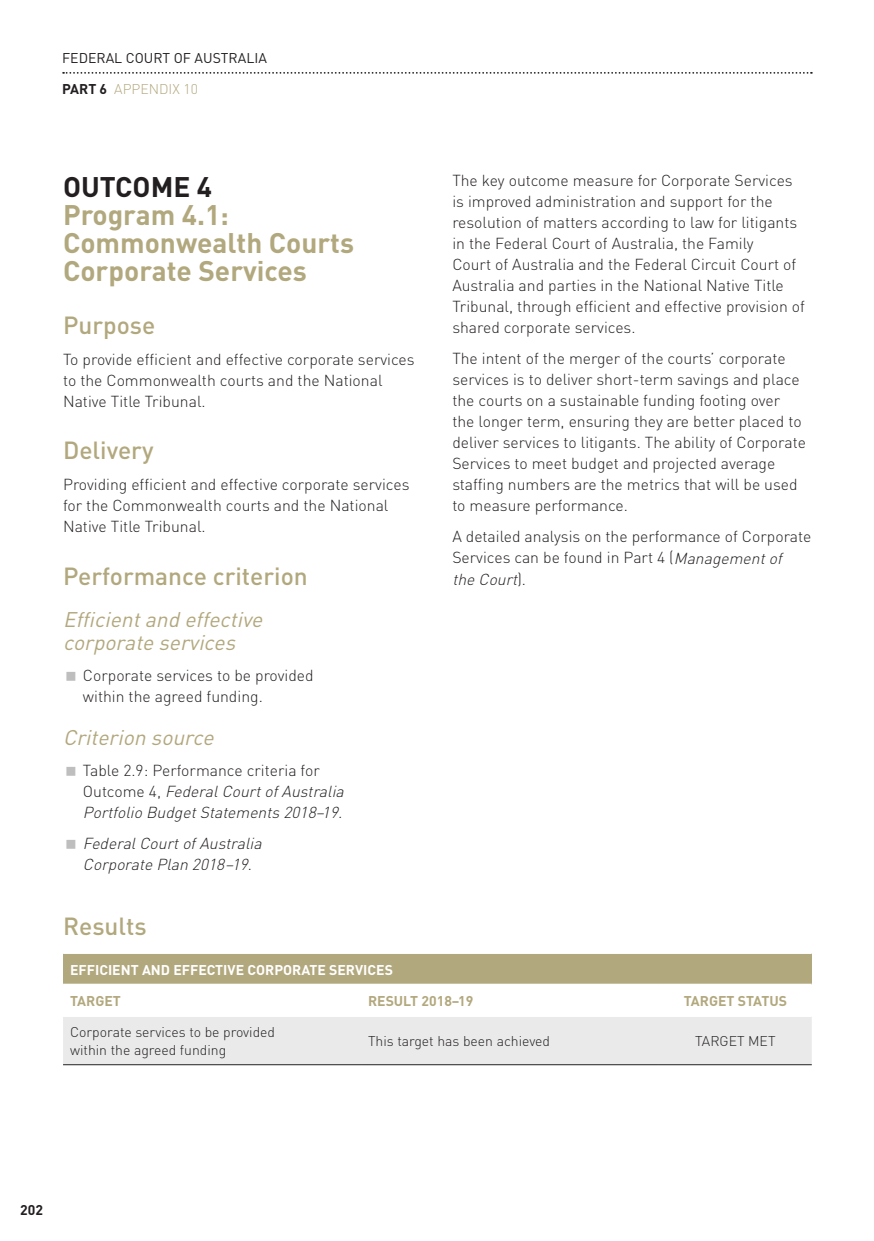
<style>
.page{position:relative;width:874px;height:1241px;background:#fff}
.page>*{position:absolute;margin:0;border:0;box-sizing:border-box;transform-origin:0 0}
.Head_2{font:700 28px/28px "DIN";color:#b2a87e}
.Head_3{font:500 24.5px "DIN";color:#b2a87e}
.Head_4{font:italic 21px/22.8px "DIN";color:#b2a87e}
.Body_para_2{font:300 15.75px/21px "DIN";color:#231f20}
.t1{font:italic 300 15.75px/21px "DIN";color:#231f20}
.Body_para_2-2{font:300 14px/17.5px "DIN";color:#231f20}
.TABLE_HEADING{font:700 14px "DIN";color:#fff}
.TABLE_HEADING-2{font:700 14px "DIN";color:#b2a87e}
.t2{font:14px "DIN";color:#231f20}
.t3{font:300 14px "DIN";color:#b2a87e}
.t4{font:700 14px "DIN";color:#231f20}
.s1{font-weight:700;color:#231f20}
.s2{color:#231f20}
.s3{font-style:normal}
.s4{font-style:italic}
</style>
<div class="page">
<svg style="left:63px;top:72px;width:748px;height:2px"></svg>
<div style="left:63px;top:952px;width:748px;height:32px;background:#b2a87e"></div>
<div style="left:63px;top:1017px;width:748px;height:47px;background:#e9eae9"></div>
<hr style="left:63px;top:952px;width:298px;height:1px;background:#fff">
<hr style="left:361px;top:952px;width:297px;height:1px;background:#fff">
<hr style="left:658px;top:952px;width:153px;height:1px;background:#fff">
<hr style="left:63px;top:1064px;width:298px;height:1px;background:#231f20">
<hr style="left:361px;top:1064px;width:297px;height:1px;background:#231f20">
<hr style="left:658px;top:1064px;width:153px;height:1px;background:#231f20">
<hr style="left:63px;top:983px;width:298px;height:2px;background:#fff">
<hr style="left:361px;top:983px;width:297px;height:2px;background:#fff">
<hr style="left:658px;top:983px;width:153px;height:2px;background:#fff">
<p class="t2" style="left:62px;top:49px;width:206px">FEDERAL COURT OF AUSTRALIA</p>
<p class="t3" style="left:62px;top:80px;width:137px"><span class="s1">PART 6</span> APPENDIX 10</p>
<p class="Head_2" style="left:63px;top:172px;width:292px"><span class="s2">OUTCOME 4<br></span>Program 4.1:<br>Commonwealth Courts<br>Corporate Services</p>
<p class="Head_3" style="left:63px;top:309px;width:94px">Purpose</p>
<p class="Body_para_2" style="left:63px;top:348px;width:353px">To provide efficient and effective corporate services to the Commonwealth courts and the National<br>Native Title Tribunal.</p>
<p class="Head_3" style="left:63px;top:434px;width:92px">Delivery</p>
<p class="Body_para_2" style="left:63px;top:473px;width:348px">Providing efficient and effective corporate services for the Commonwealth courts and the National<br>Native Title Tribunal.</p>
<p class="Head_3" style="left:63px;top:560px;width:246px">Performance criterion</p>
<p class="Head_4" style="left:63px;top:608px;width:206px">Efficientand effective corporate services</p>
<p class="Body_para_2" style="left:83px;top:664px;width:232px">Corporate services to be provided within the agreed funding.</p>
<p class="Head_4" style="left:63px;top:725px;width:157px">Criterion source</p>
<p class="t1" style="left:83px;top:759px;width:266px"><span class="s3">Table 2.9: Performance criteria for<br>O u t c o m e 4 ,</span> FederalCourtofAustralia<br>Portfolio BudgetStatements 2018–19.</p>
<p class="t1" style="left:83px;top:832px;width:184px">FederalCourtofAustralia<br>Corporate Plan 2018–19<span class="s3">.</span></p>
<p class="Body_para_2" style="left:452px;top:170px;width:354px">The key outcome measure for Corporate Services is improved administration and support for the resolution of matters according to law for litigants in the Federal Court of Australia, the Family<br>Court of Australia and the Federal Circuit Court of Australia and parties in the National Native Title Tribunal, through efficient and effective provision of shared corporate services.</p>
<p class="Body_para_2" style="left:452px;top:348px;width:355px">The intent of the merger of the courts’ corporate services is to deliver short-term savings and place the courts on a sustainable funding footing over the longer term, ensuring they are better placed to deliver services to litigants. The ability of Corporate Services to meet budget and projected average staffing numbers are the metrics that will be used to measure performance.</p>
<p class="Body_para_2" style="left:452px;top:526px;width:360px">A detailed analysis on the performance of Corporate<br>Services can be found in Part 4 (<span class="s4">Managementof the Court</span>) .</p>
<p class="Head_3" style="left:63px;top:910px;width:85px">Results</p>
<p class="TABLE_HEADING" style="left:70px;top:960px;width:324px">EFFICIENT AND EFFECTIVE CORPORATE SERVICES</p>
<p class="TABLE_HEADING-2" style="left:70px;top:991px;width:52px">TARGET</p>
<p class="TABLE_HEADING-2" style="left:368px;top:991px;width:107px">RESULT 2018–19</p>
<p class="TABLE_HEADING-2" style="left:683px;top:991px;width:105px">TARGET STATUS</p>
<p class="Body_para_2-2" style="left:70px;top:1023px;width:206px">Corporate services to be provided within the agreed funding</p>
<p class="Body_para_2-2" style="left:368px;top:1031px;width:183px">This target has been achieved</p>
<p class="Body_para_2-2" style="left:694px;top:1031px;width:82px">TARGET MET</p>
<p class="t4" style="left:20px;top:1200px;width:24px">202</p>
</div>
